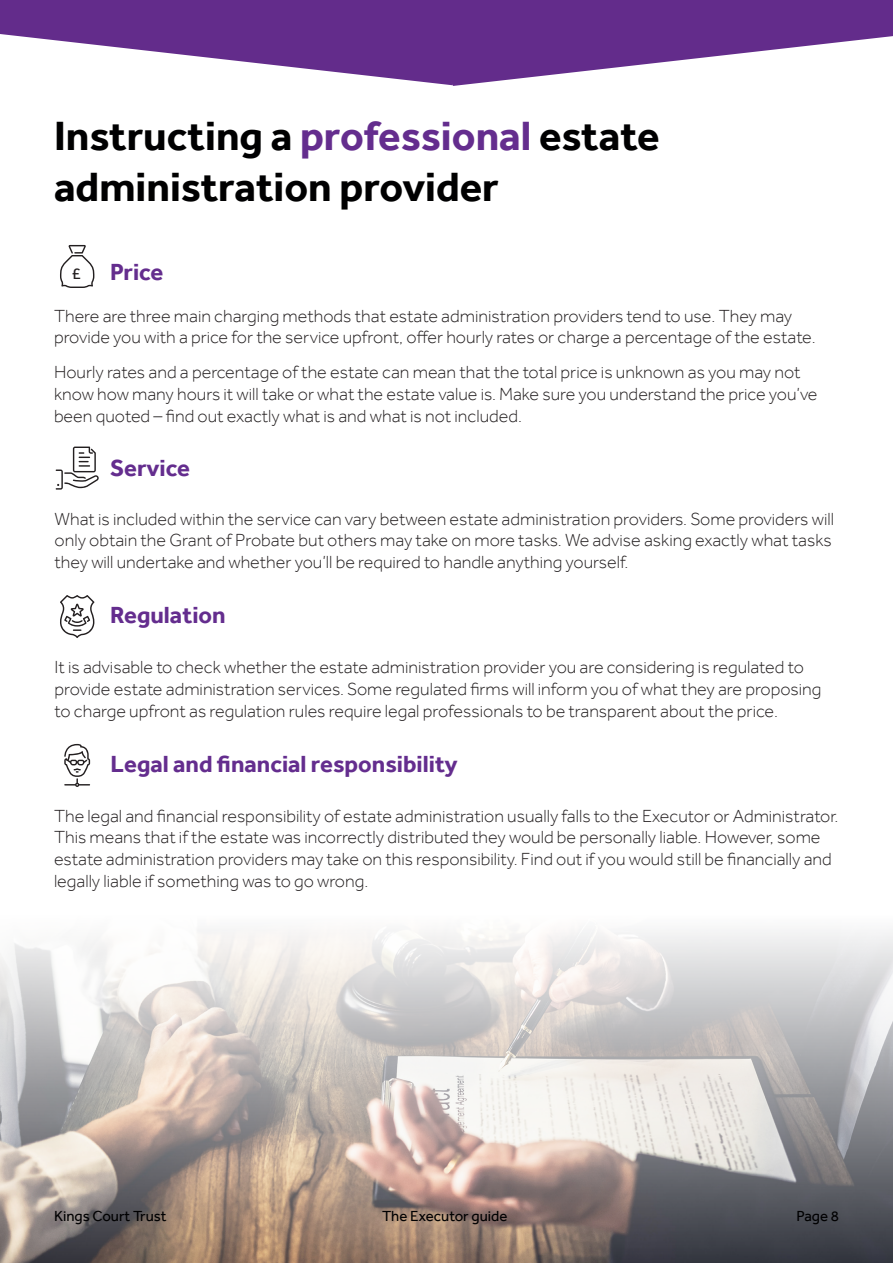
<style>
.page{position:relative;width:893px;height:1263px;background:#fff}
.page>*{position:absolute;margin:0;border:0;box-sizing:border-box;transform-origin:0 0}
.t1{font:700 42px/50.4px "Effra";color:#000001}
.t2{font:700 24px "Effra";color:#642d8e}
.t3{font:300 18px/21.6px "Effra";color:#231f20}
.t4{font:16.5px "Effra";color:#231f20}
.t5{font:15px "Effra";color:#000001}
.s1{color:#642d8e}
</style>
<div class="page">
<img style="left:0;top:930px;width:893px;height:333px">
<svg style="left:0;top:0;width:893px;height:86px"></svg>
<svg style="left:60px;top:245px;width:34px;height:43px"></svg>
<svg style="left:56px;top:447px;width:43px;height:43px"></svg>
<svg style="left:60px;top:595px;width:34px;height:43px"></svg>
<svg style="left:64px;top:744px;width:26px;height:43px"></svg>
<div style="left:69px;top:266px;width:17px;height:17px;background:#fff;border-radius:50%"></div>
<p class="t1" style="left:54px;top:110px;width:607px">Instructing a <span class="s1">professional</span> estate administration provider</p>
<p class="t4" style="left:72px;top:263px;width:10px">£</p>
<p class="t2" style="left:110px;top:257px;width:55px">Price</p>
<p class="t3" style="left:54px;top:305px;width:763px">There are three main charging methods that estate administration providers tend to use. They may provide you with a price for the service upfront, offer hourly rates or charge a percentage of the estate.</p>
<p class="t3" style="left:54px;top:361px;width:748px">Hourly rates and a percentage of the estate can mean that the total price is unknown as you may not</p>
<p class="t3" style="left:54px;top:383px;width:765px">know how many hours it will take or what the estate value is. Make sure you understand the price you’ve been quoted – find out exactly what is and what is not included.</p>
<p class="t2" style="left:110px;top:454px;width:81px">Service</p>
<p class="t3" style="left:55px;top:508px;width:781px;text-align:justify">What is included within the service can vary between estate administration providers. Some providers will only obtain the Grant of Probate but others may take on more tasks. We advise asking exactly what tasks they will undertake and whether you’ll be required to handle anything yourself.</p>
<p class="t2" style="left:110px;top:601px;width:117px">Regulation</p>
<p class="t3" style="left:55px;top:656px;width:768px">It is advisable to check whether the estate administration provider you are considering is regulated to provide estate administration services. Some regulated firms will inform you of what they are proposing to charge upfront as regulation rules require legal professionals to be transparent about the price.</p>
<p class="t2" style="left:111px;top:750px;width:349px">Legal and financial responsibility</p>
<p class="t3" style="left:54px;top:805px;width:786px">The legal and financial responsibility of estate administration usually falls to the Executor or Administrator.<br>This means that if the estate was incorrectly distributed they would be personally liable. However, some estate administration providers may take on this responsibility. Find out if you would still be financially and legally liable if something was to go wrong.</p>
<p class="t5" style="left:54px;top:1207px;width:114px">Kings Court Trust</p>
<p class="t5" style="left:382px;top:1207px;width:127px">The Executor guide</p>
<p class="t5" style="left:796px;top:1207px;width:44px">Page 8</p>
</div>
